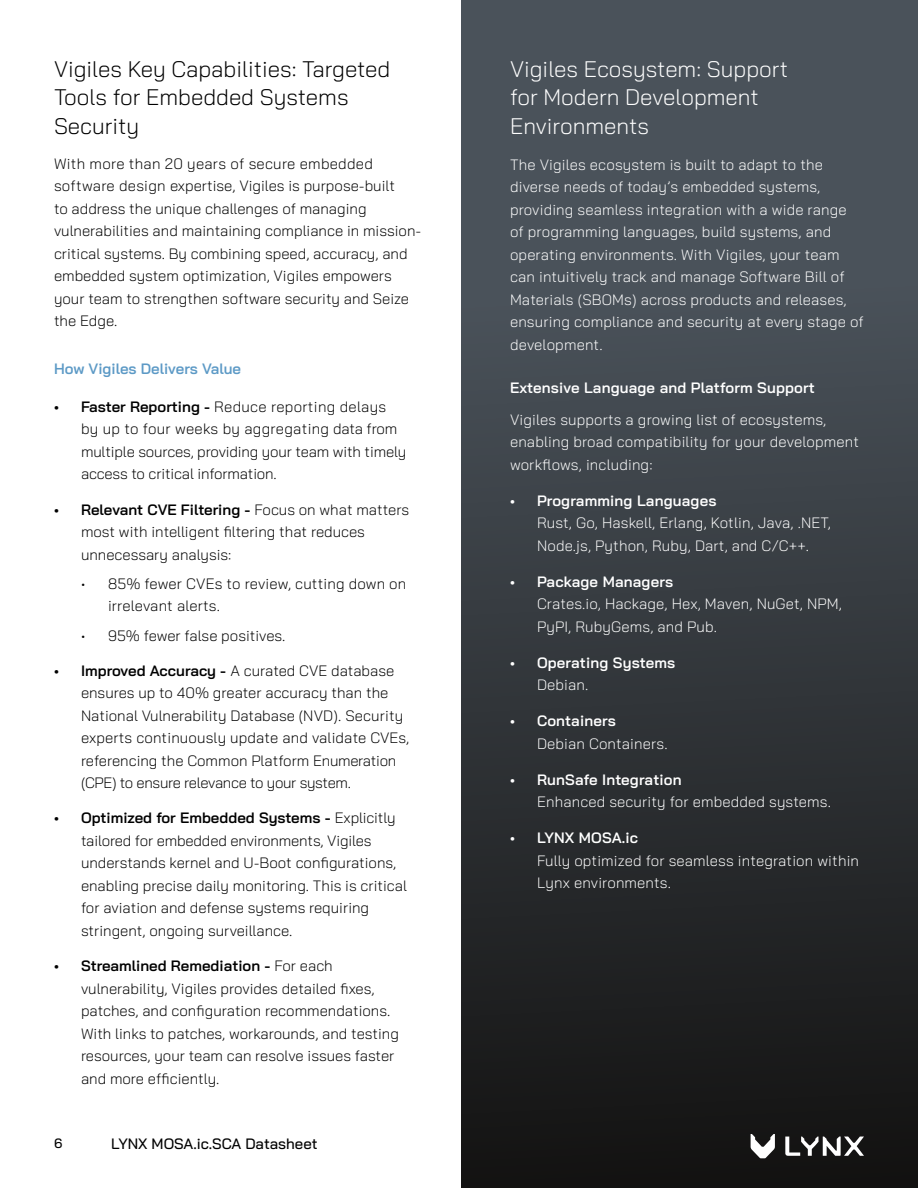
<style>
.page{position:relative;width:918px;height:1188px;background:#fff}
.page>*{position:absolute;margin:0;border:0;box-sizing:border-box;transform-origin:0 0}
.t1{font:300 22.5px/28.5px "Bai Jamjuree";color:#000}
.t2{font:300 22.5px/28.5px "Bai Jamjuree";color:#fff}
.t3{font:300 15px/22.5px "Bai Jamjuree";color:#000}
.t4{font:300 15px/22.5px "Bai Jamjuree";letter-spacing:.01em;color:#fff}
.t5{font:600 15px "Bai Jamjuree";letter-spacing:.01em;color:#fff}
.t6{font:500 15px "Bai Jamjuree";color:#000}
.t7{font:600 15px "Bai Jamjuree";color:#5d9ac6}
.t8{font:500 13.5px "Bai Jamjuree";color:#000}
.s1{font-weight:600}
</style>
<div class="page">
<div style="left:461px;top:0;width:457px;height:1188px;background:linear-gradient(to bottom,#545e68,#161515)"></div>
<svg style="left:751px;top:1134px;width:24px;height:24px"></svg>
<svg style="left:785px;top:1137px;width:79px;height:19px"></svg>
<h1 class="t1" style="left:54px;top:54px;width:338px">Vigiles Key Capabilities: Targeted<br>Tools for Embedded Systems<br>Security</h1>
<p class="t3" style="left:54px;top:152px;width:369px">With more than 20 years of secure embedded software design expertise, Vigiles is purpose-built<br>to address the unique challenges of managing vulnerabilities and maintaining compliance in mission&shy;critical systems. By combining speed, accuracy, and embedded system optimization, Vigiles empowers your team to strengthen software security and Seize the Edge.</p>
<p class="t7" style="left:54px;top:360px;width:189px">How Vigiles Delivers Value</p>
<p class="t3" style="left:81px;top:395px;width:327px;text-indent:-27px"><span class="s1">• Faster Reporting -</span> Reduce reporting delays by up to four weeks by aggregating data from multiple sources, providing your team with timely access to critical information.</p>
<p class="t3" style="left:81px;top:498px;width:330px;text-indent:-27px"><span class="s1">• Relevant CVE Filtering -</span> Focus on what matters most with intelligent filtering that reduces unnecessary analysis:</p>
<p class="t3" style="left:108px;top:572px;width:300px;text-indent:-27px">• 85% fewer CVEs to review, cutting down on irrelevant alerts.</p>
<p class="t3" style="left:81px;top:624px;width:206px">• 95% fewer false positives.</p>
<p class="t3" style="left:81px;top:659px;width:330px;text-indent:-27px"><span class="s1">• Improved Accuracy -</span> A curated CVE database ensures up to 40% greater accuracy than the National Vulnerability Database (NVD). Security experts continuously update and validate CVEs, referencing the Common Platform Enumeration (CPE) to ensure relevance to your system.</p>
<p class="t3" style="left:81px;top:807px;width:328px;text-indent:-27px"><span class="s1">• Optimized for Embedded Systems -</span> Explicitly tailored for embedded environments, Vigiles understands kernel and U-Boot configurations, enabling precise daily monitoring. This is critical for aviation and defense systems requiring stringent, ongoing surveillance.</p>
<p class="t3" style="left:81px;top:955px;width:319px;text-indent:-27px"><span class="s1">• Streamlined Remediation -</span> For each vulnerability, Vigiles provides detailed fixes, patches, and configuration recommendations.<br>With links to patches, workarounds, and testing resources, your team can resolve issues faster and more efficiently.</p>
<p class="t8" style="left:54px;top:1135px;width:10px">6</p>
<p class="t6" style="left:111px;top:1135px;width:208px">LYNX MOSA.ic.SCA Datasheet</p>
<h1 class="t2" style="left:510px;top:54px;width:280px">Vigiles Ecosystem: Support for Modern Development<br>Environments</h1>
<p class="t4" style="left:510px;top:153px;width:355px">The Vigiles ecosystem is built to adapt to the diverse needs of today’s embedded systems, providing seamless integration with a wide range of programming languages, build systems, and operating environments. With Vigiles, your team can intuitively track and manage Software Bill of Materials (SBOMs) across products and releases, ensuring compliance and security at every stage of development.</p>
<p class="t5" style="left:510px;top:379px;width:306px">Extensive Language and Platform Support</p>
<p class="t4" style="left:510px;top:408px;width:351px">Vigiles supports a growing list of ecosystems, enabling broad compatibility for your development workflows, including:</p>
<p class="t5" style="left:510px;top:492px;width:208px">• Programming Languages</p>
<p class="t4" style="left:537px;top:511px;width:296px">Rust, Go, Haskell, Erlang, Kotlin, Java, .NET,<br>Node.js, Python, Ruby, Dart, and C/C++.</p>
<p class="t5" style="left:510px;top:573px;width:165px">• Package Managers</p>
<p class="t4" style="left:537px;top:592px;width:307px">Crates.io, Hackage, Hex, Maven, NuGet, NPM,<br>PyPI, RubyGems, and Pub.</p>
<p class="t5" style="left:510px;top:654px;width:167px">• Operating Systems</p>
<p class="t4" style="left:537px;top:673px;width:53px">Debian.</p>
<p class="t5" style="left:510px;top:712px;width:107px">• Containers</p>
<p class="t4" style="left:537px;top:732px;width:132px">Debian Containers.</p>
<p class="t5" style="left:510px;top:771px;width:173px">• RunSafe Integration</p>
<p class="t4" style="left:537px;top:790px;width:295px">Enhanced security for embedded systems.</p>
<p class="t5" style="left:510px;top:829px;width:130px">• LYNX MOSA.ic</p>
<p class="t4" style="left:537px;top:849px;width:324px">Fully optimized for seamless integration within<br>Lynx environments.</p>
</div>
